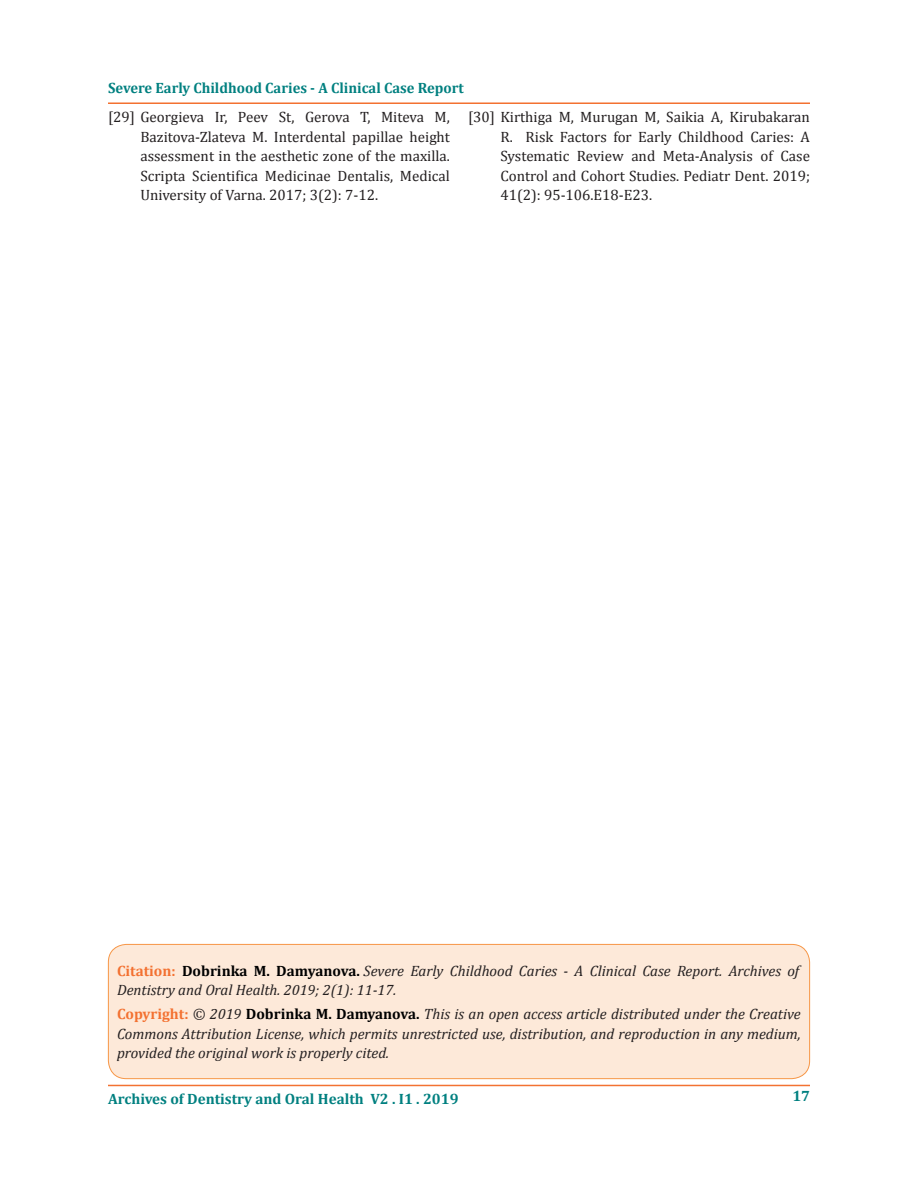
<style>
.page{position:relative;width:918px;height:1188px;background:#fff}
.page>*{position:absolute;margin:0;border:0;box-sizing:border-box;transform-origin:0 0}
.t1{font:15px/19.5px "Cambria";color:#231f20;text-align:justify}
.t2{font:italic 15px/19.5px "Cambria";color:#231f20}
.t3{font:700 15px "Cambria";color:#008080}
.s1{font-weight:700;font-style:normal;color:#f37131}
.s2{font-weight:700;font-style:normal;color:#000}
</style>
<div class="page">
<hr style="left:108px;top:1085px;width:702px;height:1px;background:#f37232">
<hr style="left:108px;top:102px;width:702px;height:2px;background:#f37131">
<div style="left:108px;top:944px;width:702px;height:135px;background:#fde9d9;border-radius:18px"></div>
<div style="left:108px;top:944px;width:702px;height:135px;border:1px solid #f79646;border-radius:18px"></div>
<p class="t3" style="left:108px;top:77px;width:357px">Severe Early Childhood Caries - A Clinical Case Report</p>
<p class="t1" style="left:140px;top:107px;width:311px;text-indent:-32px">[29] Georgieva Ir, Peev St, Gerova T, Miteva M, Bazitova-Zlateva M. Interdental papillae height assessment in the aesthetic zone of the maxilla.<br>Scripta Scientifica Medicinae Dentalis, Medical University of Varna. 2017; 3(2): 7-12.</p>
<p class="t1" style="left:500px;top:107px;width:311px;text-indent:-32px">[30] Kirthiga M, Murugan M, Saikia A, Kirubakaran R. Risk Factors for Early Childhood Caries: A Systematic Review and Meta-Analysis of Case Control and Cohort Studies. Pediatr Dent. 2019; 41(2): 95-106.E18-E23.</p>
<p class="t2" style="left:117px;top:960px;width:684px"><span class="s1">Citation:</span> <span class="s2">Dobrinka M. Damyanova.</span> Severe Early Childhood Caries - A Clinical Case Report. Archives of<br>Dentistry and Oral Health. 2019; 2(1): 11-17.</p>
<p class="t2" style="left:117px;top:1004px;width:685px;text-align:justify"><span class="s1">Copyright:</span> © 2019 <span class="s2">Dobrinka M. Damyanova.</span> This is an open access article distributed under the Creative Commons Attribution License, which permits unrestricted use, distribution, and reproduction in any medium, provided the original work is properly cited.</p>
<p class="t3" style="left:108px;top:1088px;width:352px">Archives of Dentistry and Oral Health V2 . I1 . 2019</p>
<p class="t3" style="left:792px;top:1085px;width:19px">17</p>
</div>
